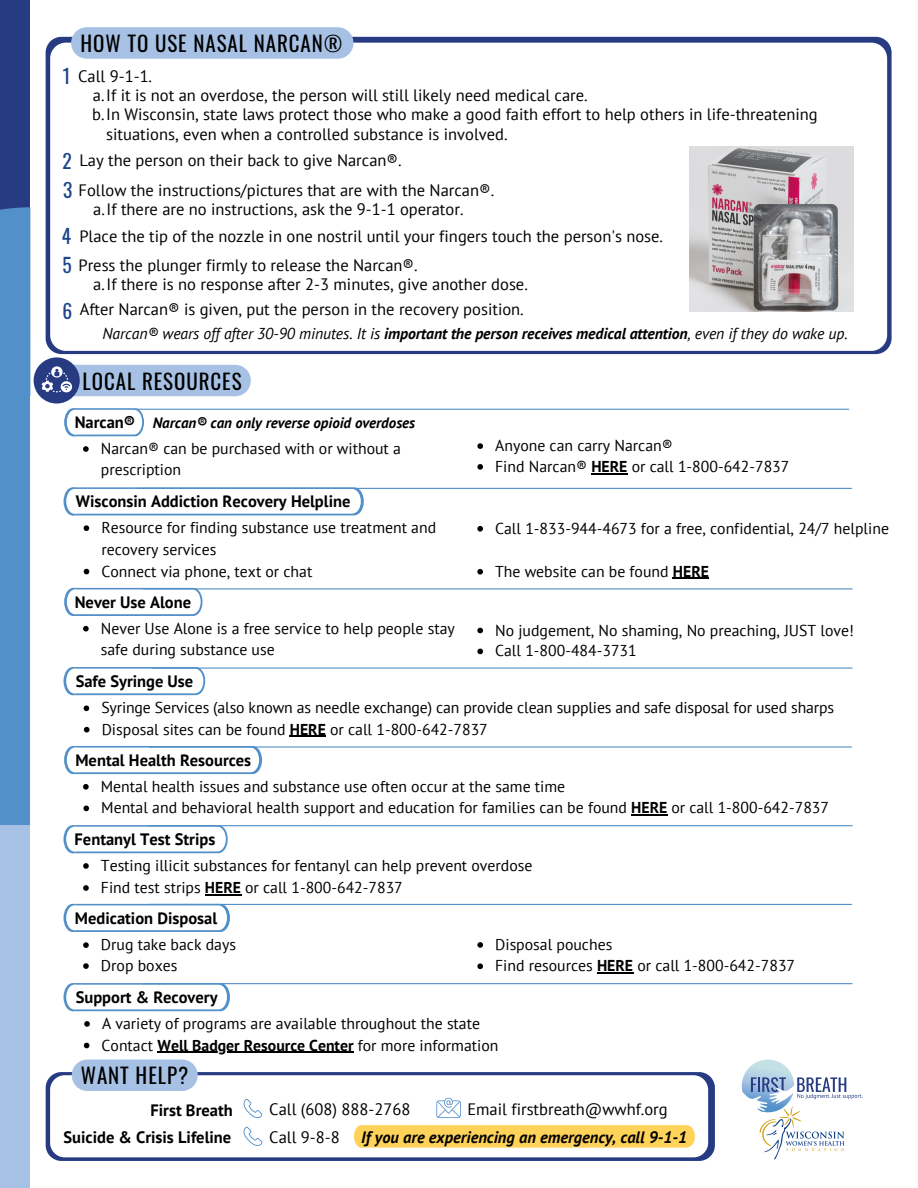
<style>
.page{position:relative;width:918px;height:1188px;background:#fff}
.page>*{position:absolute;margin:0;border:0;box-sizing:border-box;transform-origin:0 0}
.t1{font:21px "Oswald";letter-spacing:.045em;color:#000}
.t2{font:19.5px/28.7px "Oswald";color:#1b4489}
.t3{font:16.5px/19.2px "PT Sans";color:#000;text-align:center}
.t4{font:700 16.5px "PT Sans";color:#000}
.t5{font:italic 700 16.5px "PT Sans";color:#000}
.t6{font:15.75px/21.3px "PT Sans";color:#000}
.t7{font:italic 15.75px "PT Sans";letter-spacing:-.005em;color:#000}
.t8{font:italic 700 15px "PT Sans";color:#000}
.s1{font-weight:700}
.s2{font-style:normal;font-size:16.5px}
</style>
<div class="page">
<div style="left:46px;top:37px;width:846px;height:317px;background:#263b82;border-radius:16px"></div>
<div style="left:50px;top:43px;width:837px;height:308px;background:#fff;border-radius:16px"></div>
<svg style="left:64px;top:408px;width:80px;height:28px"></svg>
<svg style="left:64px;top:667px;width:141px;height:28px"></svg>
<svg style="left:64px;top:825px;width:164px;height:28px"></svg>
<svg style="left:64px;top:983px;width:166px;height:28px"></svg>
<svg style="left:64px;top:904px;width:166px;height:28px"></svg>
<img style="left:689px;top:146px;width:165px;height:166px">
<svg style="left:64px;top:487px;width:300px;height:28px"></svg>
<svg style="left:64px;top:588px;width:139px;height:28px"></svg>
<svg style="left:64px;top:746px;width:198px;height:28px"></svg>
<svg style="left:46px;top:1072px;width:669px;height:89px;background:#334789"></svg>
<div style="left:50px;top:1075px;width:658px;height:82px;background:#fff;border-radius:15px"></div>
<img style="left:759px;top:1112px;width:86px;height:48px">
<svg style="left:354px;top:1125px;width:341px;height:23px;background:#ffd35f"></svg>
<hr style="left:135px;top:409px;width:714px;height:1px;background:#5290c9">
<hr style="left:137px;top:488px;width:715px;height:1px;background:#5290c9">
<hr style="left:143px;top:588px;width:709px;height:1px;background:#5290c9">
<hr style="left:152px;top:668px;width:700px;height:1px;background:#5290c9">
<hr style="left:150px;top:746px;width:702px;height:2px;background:#5290c9">
<hr style="left:148px;top:825px;width:704px;height:1px;background:#5290c9">
<hr style="left:150px;top:904px;width:702px;height:1px;background:#5290c9">
<hr style="left:143px;top:983px;width:709px;height:1px;background:#5290c9">
<svg style="left:84px;top:1043px;width:5px;height:5px"></svg>
<hr style="left:157px;top:1052px;width:197px;height:1px;background:#000">
<svg style="left:436px;top:1098px;width:25px;height:20px"></svg>
<div style="left:72px;top:1060px;width:126px;height:31px;background:#a6c1e4"></div>
<svg style="left:244px;top:1127px;width:18px;height:19px"></svg>
<div style="left:0;top:0;width:30px;height:367px;background:#263b82"></div>
<div style="left:0;top:367px;width:30px;height:460px;background:#5290c9"></div>
<div style="left:0;top:825px;width:30px;height:363px;background:#a6c1e4"></div>
<div style="left:0;top:207px;width:30px;height:160px;background:#5290c9"></div>
<svg style="left:71px;top:27px;width:282px;height:32px;background:#a9c3e4"></svg>
<div style="left:34px;top:357px;width:46px;height:47px;background:#263b82;border-radius:50%"></div>
<svg style="left:42px;top:365px;width:209px;height:31px;background:#99b2d8"></svg>
<svg style="left:742px;top:1060px;width:121px;height:52px"></svg>
<svg style="left:84px;top:706px;width:5px;height:5px"></svg>
<svg style="left:83px;top:863px;width:6px;height:6px"></svg>
<svg style="left:477px;top:464px;width:6px;height:6px"></svg>
<hr style="left:591px;top:473px;width:37px;height:1px;background:#000">
<svg style="left:83px;top:446px;width:6px;height:6px"></svg>
<svg style="left:83px;top:784px;width:6px;height:6px"></svg>
<svg style="left:84px;top:1021px;width:6px;height:6px"></svg>
<svg style="left:84px;top:525px;width:5px;height:6px"></svg>
<svg style="left:477px;top:569px;width:6px;height:6px"></svg>
<hr style="left:673px;top:578px;width:36px;height:1px;background:#000">
<svg style="left:477px;top:526px;width:6px;height:6px"></svg>
<svg style="left:83px;top:626px;width:6px;height:6px"></svg>
<svg style="left:477px;top:649px;width:6px;height:5px"></svg>
<svg style="left:83px;top:942px;width:6px;height:6px"></svg>
<svg style="left:83px;top:963px;width:6px;height:6px"></svg>
<svg style="left:477px;top:942px;width:6px;height:6px"></svg>
<svg style="left:477px;top:443px;width:6px;height:6px"></svg>
<svg style="left:84px;top:569px;width:5px;height:5px"></svg>
<svg style="left:477px;top:628px;width:6px;height:5px"></svg>
<svg style="left:84px;top:727px;width:6px;height:5px"></svg>
<hr style="left:290px;top:736px;width:36px;height:1px;background:#000">
<svg style="left:83px;top:806px;width:6px;height:5px"></svg>
<hr style="left:631px;top:815px;width:36px;height:1px;background:#000">
<svg style="left:83px;top:885px;width:6px;height:6px"></svg>
<hr style="left:205px;top:894px;width:36px;height:1px;background:#000">
<svg style="left:477px;top:963px;width:6px;height:6px"></svg>
<hr style="left:597px;top:972px;width:36px;height:2px;background:#000">
<svg style="left:244px;top:1099px;width:18px;height:19px"></svg>
<h1 class="t1" style="left:81px;top:27px;width:263px">HOW TO USE NASAL NARCAN®</h1>
<p class="t2" style="left:63px;top:61px;width:9px">1</p>
<p class="t3" style="left:64px;top:67px;width:90px">1.Call 9-1-1.</p>
<p class="t3" style="left:93px;top:86px;width:496px">a.If it is not an overdose, the person will still likely need medical care.</p>
<p class="t3" style="left:92px;top:105px;width:727px">b.In Wisconsin, state laws protect those who make a good faith effort to help others in life-threatening</p>
<p class="t3" style="left:106px;top:124px;width:403px">situations, even when a controlled substance is involved.</p>
<p class="t2" style="left:62px;top:146px;width:11px">2<br>3</p>
<p class="t2" style="left:62px;top:221px;width:11px">4</p>
<p class="t3" style="left:79px;top:150px;width:324px">Lay the person on their back to give Narcan®.</p>
<p class="t3" style="left:64px;top:180px;width:431px">1.Follow the instructions/pictures that are with the Narcan®. a.If there are no instructions, ask the 9-1-1 operator.</p>
<p class="t3" style="left:79px;top:226px;width:585px">Place the tip of the nozzle in one nostril until your fingers touch the person's nose.</p>
<p class="t2" style="left:62px;top:250px;width:11px">5</p>
<p class="t3" style="left:93px;top:255px;width:436px;text-align:left;text-indent:-29px">1.Press the plunger firmly to release the Narcan®.<br>a.If there is no response after 2-3 minutes, give another dose.</p>
<p class="t2" style="left:62px;top:296px;width:11px">6</p>
<p class="t3" style="left:80px;top:300px;width:446px">After Narcan® is given, put the person in the recovery position.</p>
<p class="t7" style="left:103px;top:323px;width:747px">Narcan® wears off after 30-90 minutes. It is <span class="s1">important the person receives medical attention</span>, even if they do wake up.</p>
<h1 class="t1" style="left:83px;top:364px;width:161px">LOCAL RESOURCES</h1>
<p class="t8" style="left:75px;top:413px;width:342px"><span class="s2">Narcan®</span> Narcan® can only reverse opioid overdoses</p>
<p class="t6" style="left:101px;top:438px;width:302px">Narcan® can be purchased with or without a prescription</p>
<p class="t4" style="left:76px;top:490px;width:276px">Wisconsin Addiction Recovery Helpline</p>
<p class="t6" style="left:101px;top:517px;width:336px">Resource for finding substance use treatment and recovery services</p>
<p class="t6" style="left:101px;top:560px;width:212px">Connect via phone, text or chat</p>
<p class="t4" style="left:75px;top:591px;width:118px">Never Use Alone</p>
<p class="t6" style="left:101px;top:617px;width:356px">Never Use Alone is a free service to help people stay safe during substance use</p>
<p class="t4" style="left:76px;top:670px;width:119px">Safe Syringe Use</p>
<p class="t6" style="left:495px;top:435px;width:179px">Anyone can carry Narcan®</p>
<p class="t6" style="left:495px;top:455px;width:296px">Find Narcan® <span class="s1">HERE</span> or call 1-800-642-7837</p>
<p class="t6" style="left:495px;top:517px;width:395px">Call 1-833-944-4673 for a free, confidential, 24/7 helpline</p>
<p class="t6" style="left:495px;top:560px;width:215px">The website can be found <span class="s1">HERE</span></p>
<p class="t6" style="left:495px;top:619px;width:360px">No judgement, No shaming, No preaching, JUST love!</p>
<p class="t6" style="left:495px;top:640px;width:143px">Call 1-800-484-3731</p>
<p class="t6" style="left:101px;top:697px;width:734px">Syringe Services (also known as needle exchange) can provide clean supplies and safe disposal for used sharps</p>
<p class="t6" style="left:102px;top:718px;width:388px">Disposal sites can be found <span class="s1">HERE</span> or call 1-800-642-7837</p>
<p class="t4" style="left:75px;top:749px;width:177px">Mental Health Resources</p>
<p class="t6" style="left:101px;top:775px;width:466px">Mental health issues and substance use often occur at the same time</p>
<p class="t6" style="left:101px;top:797px;width:729px">Mental and behavioral health support and education for families can be found <span class="s1">HERE</span> or call 1-800-642-7837</p>
<p class="t4" style="left:75px;top:828px;width:142px">Fentanyl Test Strips</p>
<p class="t6" style="left:101px;top:855px;width:433px">Testing illicit substances for fentanyl can help prevent overdose</p>
<p class="t6" style="left:101px;top:877px;width:303px">Find test strips <span class="s1">HERE</span> or call 1-800-642-7837</p>
<p class="t4" style="left:75px;top:907px;width:144px">Medication Disposal</p>
<p class="t6" style="left:101px;top:934px;width:137px">Drug take back days<br>Drop boxes</p>
<p class="t6" style="left:495px;top:933px;width:119px">Disposal pouches</p>
<p class="t6" style="left:495px;top:955px;width:301px">Find resources <span class="s1">HERE</span> or call 1-800-642-7837</p>
<p class="t4" style="left:76px;top:986px;width:143px">Support &amp; Recovery</p>
<p class="t6" style="left:102px;top:1012px;width:380px">A variety of programs are available throughout the state</p>
<p class="t6" style="left:102px;top:1034px;width:398px">Contact <span class="s1">Well Badger Resource Center</span> for more information</p>
<h1 class="t1" style="left:81px;top:1059px;width:109px">WANT HELP?</h1>
<p class="t4" style="left:150px;top:1099px;width:84px">First Breath</p>
<p class="t3" style="left:467px;top:1099px;width:202px">Email firstbreath@wwhf.org</p>
<p class="t3" style="left:269px;top:1100px;width:143px">Call (608) 888-2768</p>
<p class="t4" style="left:64px;top:1127px;width:169px">Suicide &amp; Crisis Lifeline</p>
<p class="t3" style="left:269px;top:1128px;width:72px">Call 9-8-8</p>
<p class="t5" style="left:361px;top:1126px;width:327px">If you are experiencing an emergency, call 9-1-1</p>
</div>
